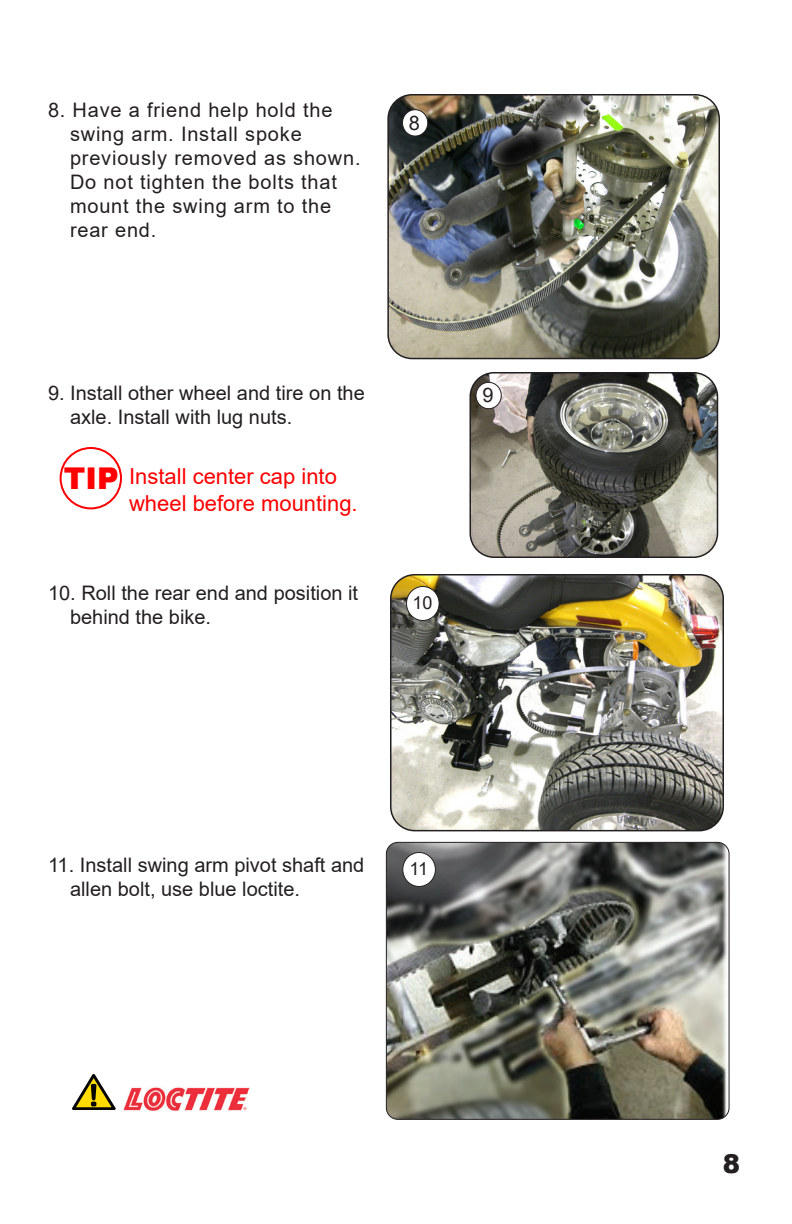
<style>
.page{position:relative;width:792px;height:1224px;background:#fff}
.page>*{position:absolute;margin:0;border:0;box-sizing:border-box;transform-origin:0 0}
.Paragraph_Style_2{font:900 30px "Arial";color:#f00}
.Paragraph_Style_2-2{font:900 26px "Arial";color:#231f20}
.Paragraph_Style_2-3{font:22px/26.4px "Arial";color:#f00}
.Paragraph_Style_2-4{font:20px/24px "Arial";color:#231f20}
.Paragraph_Style_2-5{font:20px/24px "Arial";letter-spacing:.04em;color:#231f20}
.Paragraph_Style_2-6{font:18px "Arial";color:#231f20}
</style>
<div class="page">
<img style="left:386px;top:842px;width:343px;height:277px">
<div style="left:386px;top:842px;width:343px;height:278px;border:1px solid #231f20;border-radius:12px"></div>
<img style="left:123px;top:1087px;width:127px;height:24px">
<svg style="left:72px;top:1074px;width:44px;height:36px"></svg>
<div style="left:403px;top:852px;width:32px;height:34px;background:#fff;border-radius:50%"></div>
<div style="left:402px;top:852px;width:34px;height:35px;border:1px solid #231f20;border-radius:50%"></div>
<img style="left:390px;top:95px;width:329px;height:264px">
<div style="left:387px;top:94px;width:333px;height:265px;border:2px solid #231f20;border-radius:24px"></div>
<div style="left:403px;top:110px;width:25px;height:26px;background:#fff;border-radius:50%"></div>
<div style="left:402px;top:109px;width:26px;height:28px;border:1px solid #231f20;border-radius:50%"></div>
<img style="left:470px;top:373px;width:248px;height:184px">
<div style="left:470px;top:372px;width:248px;height:186px;border:2px solid #231f20;border-radius:24px"></div>
<img style="left:391px;top:575px;width:332px;height:256px">
<div style="left:390px;top:574px;width:334px;height:257px;border:2px solid #231f20;border-radius:24px"></div>
<div style="left:476px;top:382px;width:25px;height:27px;background:#fff;border-radius:50%"></div>
<div style="left:476px;top:382px;width:26px;height:27px;border:1px solid #231f20;border-radius:50%"></div>
<div style="left:406px;top:586px;width:33px;height:34px;background:#fff;border-radius:50%"></div>
<div style="left:406px;top:586px;width:34px;height:35px;border:1px solid #231f20;border-radius:50%"></div>
<div style="left:60px;top:447px;width:62px;height:62px;border:2px solid #f00;border-radius:50%"></div>
<p class="Paragraph_Style_2-5" style="left:70px;top:97px;width:292px;text-indent:-22px">8. Have a friend help hold the swing arm. Install spoke previously removed as shown.<br>Do not tighten the bolts that mount the swing arm to the rear end.</p>
<p class="Paragraph_Style_2-4" style="left:409px;top:110px;width:13px">8</p>
<p class="Paragraph_Style_2-4" style="left:70px;top:381px;width:296px;text-indent:-22px">9. Install other wheel and tire on the axle. Install with lug nuts.</p>
<p class="Paragraph_Style_2" style="left:64px;top:457px;width:56px">TIP</p>
<p class="Paragraph_Style_2-3" style="left:129px;top:463px;width:230px">Install center cap into wheel before mounting.</p>
<p class="Paragraph_Style_2-4" style="left:70px;top:580px;width:290px;text-indent:-22px">10. Roll the rear end and position it behind the bike.</p>
<p class="Paragraph_Style_2-6" style="left:412px;top:590px;width:22px">10</p>
<p class="Paragraph_Style_2-4" style="left:482px;top:383px;width:13px">9</p>
<p class="Paragraph_Style_2-4" style="left:70px;top:853px;width:296px;text-indent:-22px">11. Install swing arm pivot shaft and allen bolt, use blue loctite.</p>
<p class="Paragraph_Style_2-6" style="left:409px;top:856px;width:20px">11</p>
<p class="Paragraph_Style_2-2" style="left:723px;top:1145px;width:19px">8</p>
</div>
